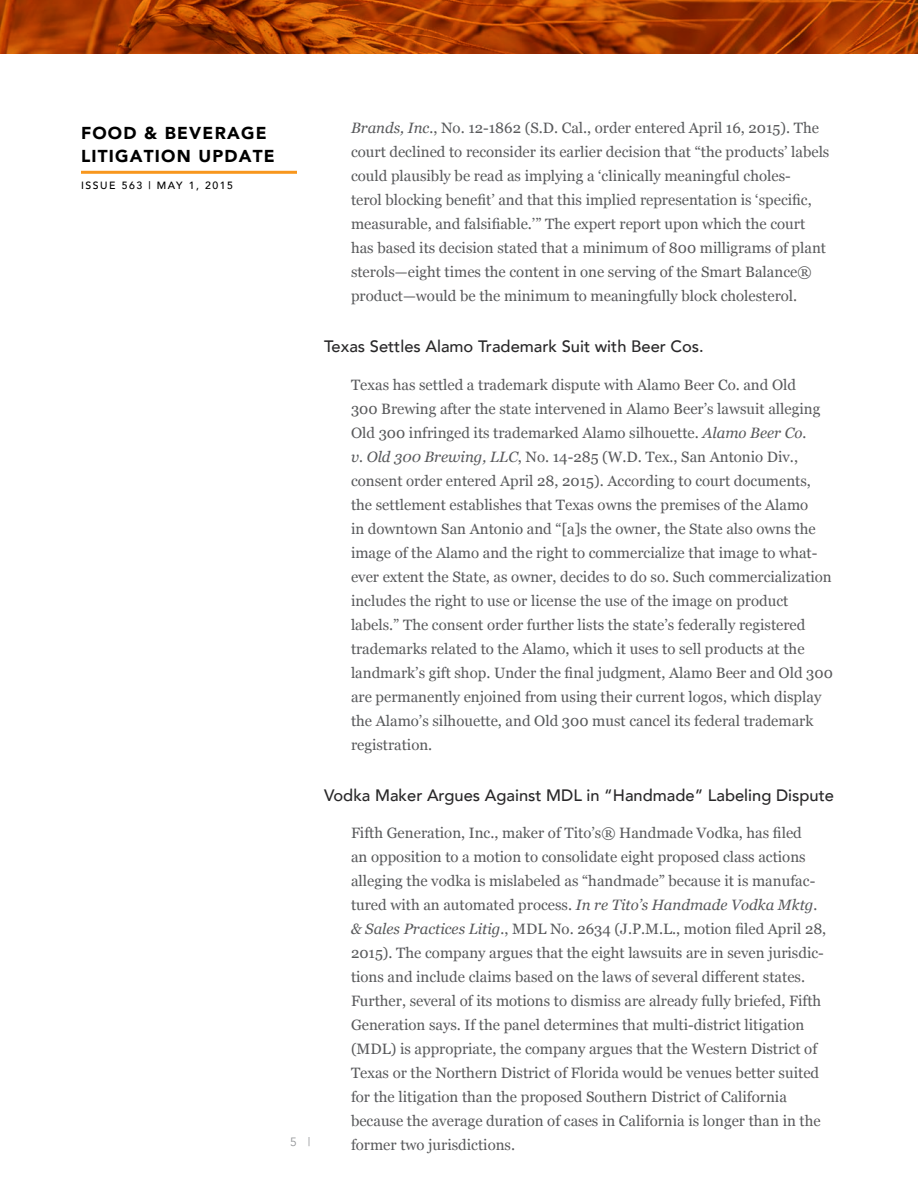
<style>
.page{position:relative;width:918px;height:1188px;background:#fff}
.page>*{position:absolute;margin:0;border:0;box-sizing:border-box;transform-origin:0 0}
.t1{font:900 17.25px/22.5px "Avenir";letter-spacing:.07em;color:#000}
.t2{font:500 16.5px "Avenir";color:#292829}
.t3{font:15px/24px "Georgia";color:#58595b}
.t4{font:12px "Avenir";color:#939598}
.t5{font:500 10.5px "Avenir";letter-spacing:.15em;color:#000}
.s1{font-style:italic}
</style>
<div class="page">
<hr style="left:81px;top:171px;width:216px;height:3px;background:#f8971d">
<svg style="left:0;top:0;width:918px;height:54px;background:#a83c02"></svg>
<p class="t1" style="left:81px;top:122px;width:195px">FOOD &amp; BEVERAGE<br>LITIGATION UPDATE</p>
<p class="t5" style="left:81px;top:176px;width:154px">ISSUE 563 | MAY 1, 2015</p>
<p class="t4" style="left:290px;top:1135px;width:22px">5 |</p>
<p class="t3" style="left:351px;top:116px;width:480px"><span class="s1">Brands, Inc.</span>, No. 12-1862 (S.D. Cal., order entered April 16, 2015). The court declined to reconsider its earlier decision that “the products’ labels could plausibly be read as implying a ‘clinically meaningful choles-<br>terol blocking benefit’ and that this implied representation is ‘specific, measurable, and falsifiable.’” The expert report upon which the court has based its decision stated that a minimum of 800 milligrams of plant sterols—eight times the content in one serving of the Smart Balance® product—would be the minimum to meaningfully block cholesterol.</p>
<p class="t2" style="left:324px;top:332px;width:381px">Texas Settles Alamo Trademark Suit with Beer Cos.</p>
<p class="t3" style="left:351px;top:372px;width:484px">Texas has settled a trademark dispute with Alamo Beer Co. and Old<br>300 Brewing after the state intervened in Alamo Beer’s lawsuit alleging Old 300 infringed its trademarked Alamo silhouette. <span class="s1">Alamo Beer Co.<br>v. Old 300 Brewing, LLC</span>, No. 14-285 (W.D. Tex., San Antonio Div., consent order entered April 28, 2015). According to court documents, the settlement establishes that Texas owns the premises of the Alamo<br>in downtown San Antonio and “[a]s the owner, the State also owns the image of the Alamo and the right to commercialize that image to what&shy;ever extent the State, as owner, decides to do so. Such commercialization includes the right to use or license the use of the image on product labels.” The consent order further lists the state’s federally registered trademarks related to the Alamo, which it uses to sell products at the landmark’s gift shop. Under the final judgment, Alamo Beer and Old 300 are permanently enjoined from using their current logos, which display the Alamo’s silhouette, and Old 300 must cancel its federal trademark registration.</p>
<p class="t2" style="left:324px;top:781px;width:512px">Vodka Maker Argues Against MDL in “Handmade” Labeling Dispute</p>
<p class="t3" style="left:351px;top:821px;width:477px">Fifth Generation, Inc., maker of Tito’s® Handmade Vodka, has filed<br>an opposition to a motion to consolidate eight proposed class actions alleging the vodka is mislabeled as “handmade” because it is manufac&shy;tured with an automated process. <span class="s1">In re Tito’s Handmade Vodka Mktg. &amp; Sales Practices Litig.</span>, MDL No. 2634 (J.P.M.L., motion filed April 28, 2015). The company argues that the eight lawsuits are in seven jurisdic&shy;tions and include claims based on the laws of several different states.<br>Further, several of its motions to dismiss are already fully briefed, Fifth Generation says. If the panel determines that multi-district litigation (MDL) is appropriate, the company argues that the Western District of Texas or the Northern District of Florida would be venues better suited for the litigation than the proposed Southern District of California because the average duration of cases in California is longer than in the former two jurisdictions.</p>
</div>
